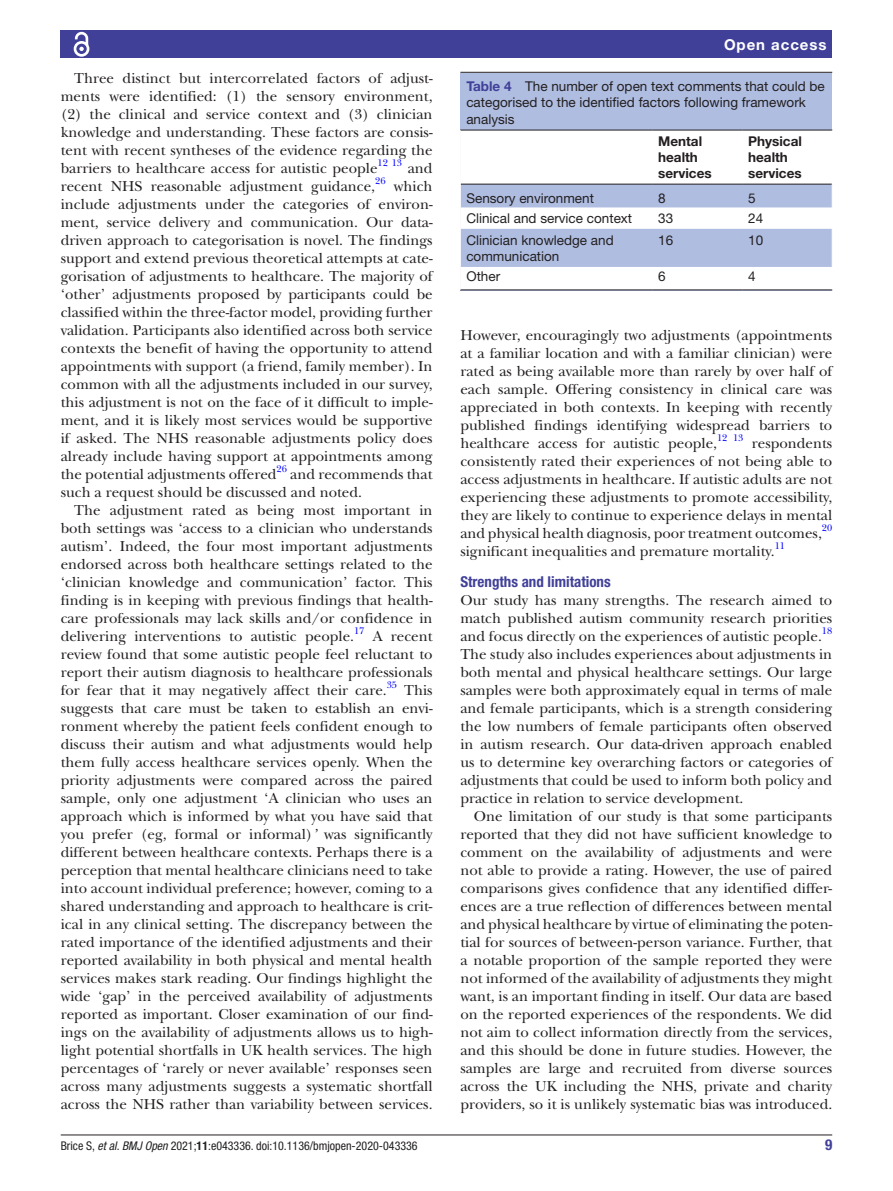
<style>
.page{position:relative;width:893px;height:1191px;background:#fff}
.page>*{position:absolute;margin:0;border:0;box-sizing:border-box;transform-origin:0 0}
.t1{font:15px/18px "New Baskerville";color:#231f20;text-align:justify}
.t2{font:700 condensed 15px "Helvetica Neue LT Std";color:#414099}
.t3{font:700 15px "Helvetica Neue LT Std";letter-spacing:.065em;color:#fff}
.t4{font:13.5px/16.5px "Helvetica Neue LT Std";color:#231f20}
.t5{font:700 13.5px/16.2px "Helvetica Neue LT Std";color:#231f20}
.t6{font:condensed 12px "Helvetica Neue LT Std";color:#231f20}
.t7{font:9.9px "New Baskerville";color:#00f}
.s1{font-style:italic}
.s2{font-weight:700;color:#414099}
.s3{font-weight:700}
</style>
<div class="page">
<hr style="left:61px;top:1134px;width:771px;height:1px;background:#231f20">
<div style="left:61px;top:31px;width:771px;height:27px;background:#414099"></div>
<svg style="left:73px;top:31px;width:17px;height:26px"></svg>
<div style="left:460px;top:73px;width:372px;height:217px;background:#afbde1"></div>
<hr style="left:460px;top:72px;width:372px;height:1px;background:#231f20">
<div style="left:461px;top:131px;width:371px;height:53px;background:#fff"></div>
<hr style="left:460px;top:130px;width:192px;height:1px;background:#231f20">
<hr style="left:652px;top:130px;width:90px;height:1px;background:#231f20">
<hr style="left:742px;top:130px;width:90px;height:1px;background:#231f20">
<hr style="left:460px;top:289px;width:192px;height:1px;background:#231f20">
<hr style="left:652px;top:289px;width:90px;height:1px;background:#231f20">
<hr style="left:742px;top:289px;width:90px;height:1px;background:#231f20">
<hr style="left:460px;top:130px;width:1px;height:54px;background:#fff">
<svg style="left:460px;top:184px;width:373px;height:105px"></svg>
<p class="t1" style="left:61px;top:69px;width:373px;text-indent:14px">Three distinct but intercorrelated factors of adjust&shy;ments were identified: (1) the sensory environment, (2) the clinical and service context and (3) clinician knowledge and understanding. These factors are consis&shy;tent with recent syntheses of the evidence regarding the barriers to healthcare access for autistic people</p>
<p class="t7" style="left:378px;top:157px;width:26px">12 13</p>
<p class="t1" style="left:408px;top:159px;width:26px">and</p>
<p class="t1" style="left:61px;top:177px;width:316px">recent NHS reasonable adjustment guidance,</p>
<p class="t7" style="left:375px;top:175px;width:12px">26</p>
<p class="t1" style="left:61px;top:177px;width:373px;text-indent:333px">which include adjustments under the categories of environ&shy;ment, service delivery and communication. Our data&shy;driven approach to categorisation is novel. The findings support and extend previous theoretical attempts at cate&shy;gorisation of adjustments to healthcare. The majority of ‘other’ adjustments proposed by participants could be classified within the three-factor model, providing further validation. Participants also identified across both service contexts the benefit of having the opportunity to attend appointments with support (a friend, family member). In common with all the adjustments included in our survey, this adjustment is not on the face of it difficult to imple&shy;ment, and it is likely most services would be supportive if asked. The NHS reasonable adjustments policy does already include having support at appointments among the potential adjustments offered<sup>26</sup> and recommends that such a request should be discussed and noted.</p>
<p class="t1" style="left:61px;top:501px;width:373px;text-indent:14px">The adjustment rated as being most important in both settings was ‘access to a clinician who understands autism’. Indeed, the four most important adjustments endorsed across both healthcare settings related to the ‘clinician knowledge and communication’ factor. This finding is in keeping with previous findings that health&shy;care professionals may lack skills and/or confidence in delivering interventions to autistic people.</p>
<p class="t7" style="left:354px;top:625px;width:12px">17</p>
<p class="t1" style="left:61px;top:627px;width:373px;text-indent:312px">A recent review found that some autistic people feel reluctant to report their autism diagnosis to healthcare professionals for fear that it may negatively affect their care.</p>
<p class="t7" style="left:387px;top:679px;width:12px">35</p>
<p class="t1" style="left:61px;top:681px;width:373px;text-indent:343px">This suggests that care must be taken to establish an envi&shy;ronment whereby the patient feels confident enough to discuss their autism and what adjustments would help them fully access healthcare services openly. When the priority adjustments were compared across the paired sample, only one adjustment ‘A clinician who uses an approach which is informed by what you have said that you prefer (eg, formal or informal)<span class="s1">’</span> was significantly different between healthcare contexts. Perhaps there is a perception that mental healthcare clinicians need to take into account individual preference; however, coming to a shared understanding and approach to healthcare is crit&shy;ical in any clinical setting. The discrepancy between the rated importance of the identified adjustments and their reported availability in both physical and mental health services makes stark reading. Our findings highlight the wide ‘gap’ in the perceived availability of adjustments reported as important. Closer examination of our find&shy;ings on the availability of adjustments allows us to high&shy;light potential shortfalls in UK health services. The high percentages of ‘rarely or never available’ responses seen across many adjustments suggests a systematic shortfall across the NHS rather than variability between services.</p>
<p class="t3" style="left:724px;top:35px;width:104px">Open access</p>
<p class="t4" style="left:466px;top:77px;width:360px"><span class="s2">Table 4</span> The number of open text comments that could be categorised to the identified factors following framework analysis</p>
<p class="t5" style="left:658px;top:132px;width:55px">Mental health services</p>
<p class="t5" style="left:748px;top:132px;width:55px">Physical health services</p>
<p class="t4" style="left:466px;top:189px;width:129px">Sensory environment</p>
<p class="t4" style="left:658px;top:189px;width:9px">8</p>
<p class="t4" style="left:748px;top:189px;width:9px">5</p>
<p class="t4" style="left:466px;top:210px;width:167px">Clinical and service context</p>
<p class="t4" style="left:658px;top:210px;width:17px">33</p>
<p class="t4" style="left:748px;top:210px;width:17px">24</p>
<p class="t4" style="left:466px;top:231px;width:149px">Clinician knowledge and communication</p>
<p class="t4" style="left:658px;top:231px;width:17px">16</p>
<p class="t4" style="left:748px;top:231px;width:17px">10</p>
<p class="t4" style="left:466px;top:268px;width:35px">Other</p>
<p class="t4" style="left:658px;top:268px;width:9px">6</p>
<p class="t4" style="left:748px;top:268px;width:9px">4</p>
<p class="t1" style="left:460px;top:326px;width:373px">However, encouragingly two adjustments (appointments at a familiar location and with a familiar clinician) were rated as being available more than rarely by over half of each sample. Offering consistency in clinical care was appreciated in both contexts. In keeping with recently published findings identifying widespread barriers to healthcare access for autistic people,</p>
<p class="t7" style="left:717px;top:432px;width:28px">12 13</p>
<p class="t1" style="left:460px;top:434px;width:373px;text-indent:291px">respondents consistently rated their experiences of not being able to access adjustments in healthcare. If autistic adults are not experiencing these adjustments to promote accessibility, they are likely to continue to experience delays in mental and physical health diagnosis, poor treatment outcomes,</p>
<p class="t7" style="left:822px;top:522px;width:12px">20</p>
<p class="t1" style="left:460px;top:542px;width:316px">significant inequalities and premature mortality.</p>
<p class="t7" style="left:775px;top:540px;width:12px">11</p>
<p class="t2" style="left:460px;top:573px;width:152px">Strengths and limitations</p>
<p class="t1" style="left:460px;top:591px;width:373px">Our study has many strengths. The research aimed to match published autism community research priorities and focus directly on the experiences of autistic people.</p>
<p class="t7" style="left:822px;top:625px;width:12px">18</p>
<p class="t1" style="left:460px;top:645px;width:373px">The study also includes experiences about adjustments in both mental and physical healthcare settings. Our large samples were both approximately equal in terms of male and female participants, which is a strength considering the low numbers of female participants often observed in autism research. Our data-driven approach enabled us to determine key overarching factors or categories of adjustments that could be used to inform both policy and practice in relation to service development.</p>
<p class="t1" style="left:460px;top:807px;width:373px;text-indent:14px">One limitation of our study is that some participants reported that they did not have sufficient knowledge to comment on the availability of adjustments and were not able to provide a rating. However, the use of paired comparisons gives confidence that any identified differ&shy;ences are a true reflection of differences between mental and physical healthcare by virtue of eliminating the poten&shy;tial for sources of between-person variance. Further, that a notable proportion of the sample reported they were not informed of the availability of adjustments they might want, is an important finding in itself. Our data are based on the reported experiences of the respondents. We did not aim to collect information directly from the services, and this should be done in future studies. However, the samples are large and recruited from diverse sources across the UK including the NHS, private and charity providers, so it is unlikely systematic bias was introduced.</p>
<p class="t6" style="left:61px;top:1138px;width:358px">Brice S, <span class="s1">et al</span>. <span class="s1">BMJ Open</span> 2021;<span class="s3">11</span>:e043336. doi:10.1136/bmjopen-2020-043336</p>
<p class="t2" style="left:825px;top:1135px;width:9px">9</p>
</div>
